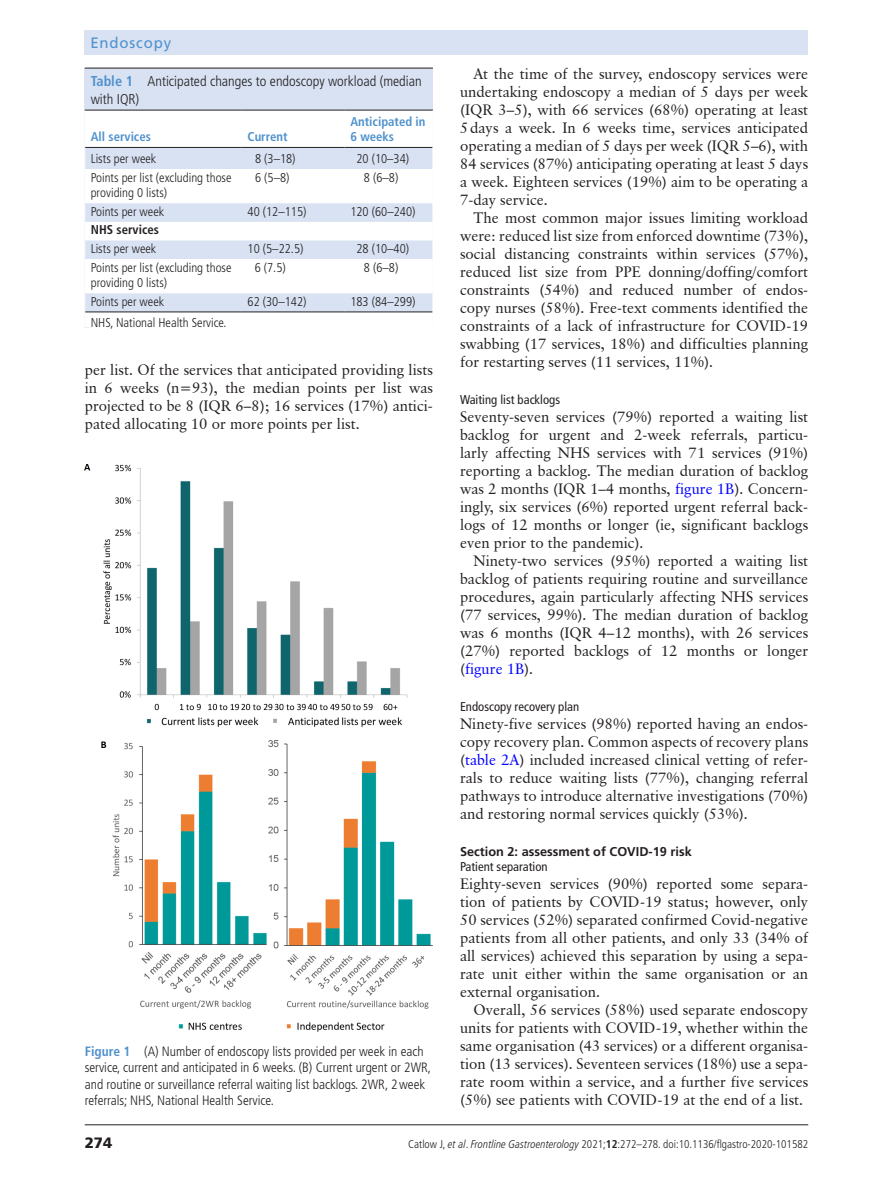
<style>
.page{position:relative;width:893px;height:1191px;background:#fff}
.page>*{position:absolute;margin:0;border:0;box-sizing:border-box;transform-origin:0 0}
.t1{font:15px/18px "Classical Garamond BT";color:#231f20;text-align:justify}
.t2{font:15px "Frutiger LT Std";letter-spacing:.055em;color:#5091cd}
.t3{font:900 15px "Frutiger LT Std";color:#231f20}
.t4{font:300 condensed 14.25px/17.2px "Frutiger LT Pro";color:#231f20}
.t5{font:300 condensed 13.5px/16.5px "Frutiger LT Pro";color:#231f20}
.t6{font:300 condensed 12.75px/15.8px "Frutiger LT Pro";color:#231f20}
.t7{font:condensed 12.75px "Frutiger LT Std";color:#231f20}
.t8{font:700 condensed 12.75px/15.8px "Frutiger LT Pro";color:#5091cd}
.t9{font:700 12.75px "Frutiger LT Std";color:#231f20}
.t10{font:700 condensed 12.75px "Frutiger LT Pro";color:#231f20}
.t11{font:300 condensed 11.25px "Frutiger LT Pro";color:#231f20}
.s1{font-weight:700;color:#5091cd}
.s2{color:#00f}
.s3{font-style:italic}
.s4{font-weight:700}
</style>
<div class="page">
<hr style="left:85px;top:1124px;width:723px;height:1px;background:#231f20">
<div style="left:85px;top:30px;width:723px;height:24px;background:#d8e2f3"></div>
<div style="left:85px;top:68px;width:348px;height:259px;background:#d8e2f3"></div>
<hr style="left:85px;top:68px;width:348px;height:1px;background:#231f20">
<svg style="left:85px;top:111px;width:348px;height:216px;fill:#fff"></svg>
<hr style="left:85px;top:110px;width:157px;height:1px;background:#231f20">
<hr style="left:85px;top:147px;width:157px;height:1px;background:#231f20">
<hr style="left:242px;top:110px;width:102px;height:1px;background:#231f20">
<hr style="left:242px;top:147px;width:102px;height:1px;background:#231f20">
<hr style="left:344px;top:110px;width:89px;height:1px;background:#231f20">
<hr style="left:344px;top:147px;width:89px;height:1px;background:#231f20">
<hr style="left:85px;top:311px;width:157px;height:1px;background:#231f20">
<hr style="left:242px;top:311px;width:102px;height:1px;background:#231f20">
<hr style="left:344px;top:311px;width:89px;height:1px;background:#231f20">
<img style="left:85px;top:464px;width:348px;height:568px">
<p class="t2" style="left:90px;top:34px;width:82px">Endoscopy</p>
<p class="t4" style="left:91px;top:73px;width:332px"><span class="s1">Table 1</span> Anticipated changes to endoscopy workload (median with IQR)</p>
<p class="t8" style="left:91px;top:129px;width:62px">All services</p>
<p class="t8" style="left:248px;top:129px;width:42px">Current</p>
<p class="t8" style="left:350px;top:113px;width:77px">Anticipated in<br>6 weeks</p>
<p class="t6" style="left:91px;top:151px;width:67px">Lists per week</p>
<p class="t6" style="left:255px;top:151px;width:42px">8 (3–18)</p>
<p class="t6" style="left:356px;top:151px;width:54px">20 (10–34)</p>
<p class="t6" style="left:91px;top:169px;width:142px">Points per list (excluding those providing 0 lists)</p>
<p class="t6" style="left:255px;top:169px;width:36px">6 (5–8)</p>
<p class="t6" style="left:364px;top:169px;width:36px">8 (6–8)</p>
<p class="t6" style="left:91px;top:204px;width:75px">Points per week</p>
<p class="t6" style="left:248px;top:204px;width:60px">40 (12–115)</p>
<p class="t6" style="left:350px;top:204px;width:66px">120 (60–240)</p>
<p class="t10" style="left:91px;top:222px;width:70px">NHS services</p>
<p class="t6" style="left:91px;top:241px;width:67px">Lists per week</p>
<p class="t6" style="left:248px;top:241px;width:57px">10 (5–22.5)</p>
<p class="t6" style="left:356px;top:241px;width:54px">28 (10–40)</p>
<p class="t6" style="left:91px;top:259px;width:142px">Points per list (excluding those providing 0 lists)</p>
<p class="t6" style="left:255px;top:259px;width:33px">6 (7.5)</p>
<p class="t6" style="left:364px;top:259px;width:36px">8 (6–8)</p>
<p class="t6" style="left:91px;top:294px;width:75px">Points per week</p>
<p class="t6" style="left:248px;top:294px;width:60px">62 (30–142)</p>
<p class="t6" style="left:350px;top:294px;width:66px">183 (84–299)</p>
<p class="t6" style="left:91px;top:315px;width:137px">NHS, National Health Service.</p>
<p class="t1" style="left:85px;top:360px;width:350px">per list. Of the services that anticipated providing lists in 6 weeks (n=93), the median points per list was projected to be 8 (IQR 6–8); 16 services (17%) antici&shy;pated allocating 10 or more points per list.</p>
<p class="t5" style="left:85px;top:1043px;width:348px"><span class="s1">Figure 1</span> (A) Number of endoscopy lists provided per week in each service, current and anticipated in 6 weeks. (B) Current urgent or 2WR, and routine or surveillance referral waiting list backlogs. 2WR, 2week referrals; NHS, National Health Service.</p>
<p class="t1" style="left:460px;top:64px;width:350px;text-indent:14px">At the time of the survey, endoscopy services were undertaking endoscopy a median of 5 days per week (IQR 3–5), with 66 services (68%) operating at least 5days a week. In 6 weeks time, services anticipated operating a median of 5 days per week (IQR 5–6), with 84 services (87%) anticipating operating at least 5 days a week. Eighteen services (19%) aim to be operating a 7-day service.</p>
<p class="t1" style="left:460px;top:208px;width:350px;text-indent:14px">The most common major issues limiting workload were: reduced list size from enforced downtime (73%), social distancing constraints within services (57%), reduced list size from PPE donning/doffing/comfort constraints (54%) and reduced number of endos&shy;copy nurses (58%). Free-text comments identified the constraints of a lack of infrastructure for COVID-19 swabbing (17 services, 18%) and difficulties planning for restarting serves (11 services, 11%).</p>
<p class="t7" style="left:460px;top:392px;width:102px">Waiting list backlogs</p>
<p class="t1" style="left:460px;top:407px;width:350px">Seventy-seven services (79%) reported a waiting list backlog for urgent and 2-week referrals, particu&shy;larly affecting NHS services with 71 services (91%) reporting a backlog. The median duration of backlog was 2 months (IQR 1–4 months, <span class="s2">figure 1B</span>). Concern&shy;ingly, six services (6%) reported urgent referral back&shy;logs of 12 months or longer (ie, significant backlogs even prior to the pandemic).</p>
<p class="t1" style="left:460px;top:551px;width:350px;text-indent:14px">Ninety-two services (95%) reported a waiting list backlog of patients requiring routine and surveillance procedures, again particularly affecting NHS services (77 services, 99%). The median duration of backlog was 6 months (IQR 4–12 months), with 26 services (27%) reported backlogs of 12 months or longer (<span class="s2">figure 1B</span>).</p>
<p class="t7" style="left:460px;top:699px;width:121px">Endoscopy recovery plan</p>
<p class="t1" style="left:460px;top:714px;width:350px">Ninety-five services (98%) reported having an endos&shy;copy recovery plan. Common aspects of recovery plans (<span class="s2">table 2A</span>) included increased clinical vetting of refer&shy;rals to reduce waiting lists (77%), changing referral pathways to introduce alternative investigations (70%) and restoring normal services quickly (53%).</p>
<p class="t9" style="left:460px;top:843px;width:233px">Section 2: assessment of COVID-19 risk</p>
<p class="t7" style="left:460px;top:859px;width:89px">Patient separation</p>
<p class="t1" style="left:460px;top:875px;width:350px">Eighty-seven services (90%) reported some separa&shy;tion of patients by COVID-19 status; however, only 50 services (52%) separated confirmed Covid-negative patients from all other patients, and only 33 (34% of all services) achieved this separation by using a sepa&shy;rate unit either within the same organisation or an external organisation.</p>
<p class="t1" style="left:460px;top:1001px;width:350px;text-indent:14px">Overall, 56 services (58%) used separate endoscopy units for patients with COVID-19, whether within the same organisation (43 services) or a different organisa&shy;tion (13 services). Seventeen services (18%) use a sepa&shy;rate room within a service, and a further five services (5%) see patients with COVID-19 at the end of a list.</p>
<p class="t3" style="left:85px;top:1133px;width:29px">274</p>
<p class="t11" style="left:408px;top:1137px;width:402px">Catlow J, <span class="s3">et al</span>. <span class="s3">Frontline Gastroenterology</span> 2021;<span class="s4">12</span>:272–278. doi:10.1136/flgastro-2020-101582</p>
</div>
